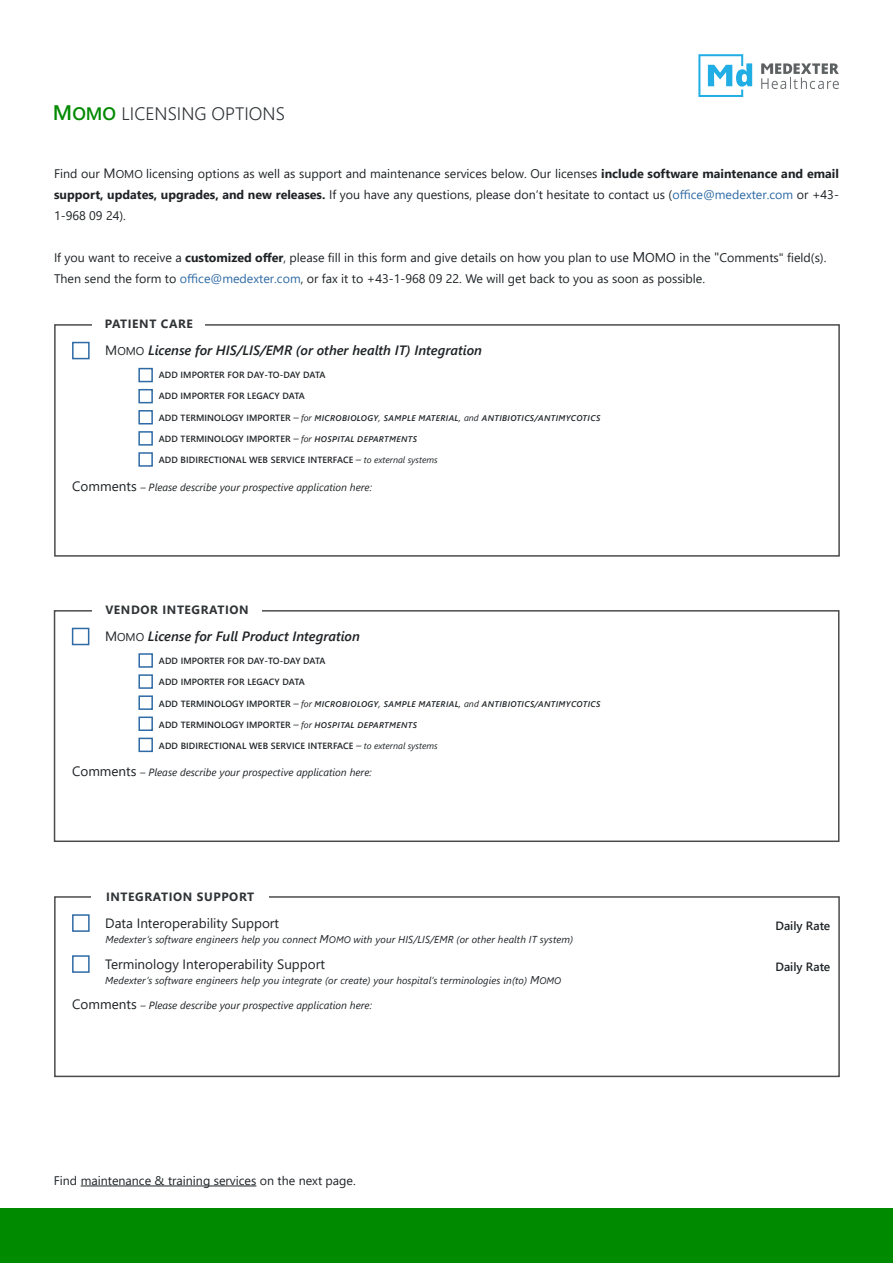
<style>
.page{position:relative;width:893px;height:1263px;background:#fff}
.page>*{position:absolute;margin:0;border:0;box-sizing:border-box;transform-origin:0 0}
.t1{font:300 18px "Segoe UI";color:#313639}
.t2{font:italic 600 13.5px "Segoe UI";color:#1f2326}
.t3{font:13.5px "Segoe UI";color:#1f2326}
.t4{font:12.45px/21px "Segoe UI";color:#1f2326;text-align:justify}
.t5{font:700 12px "Segoe UI";letter-spacing:.05em;color:#303436}
.t6{font:600 12px "Segoe UI";color:#1f2326}
.t7{font:italic 10.5px "Segoe UI";color:#1f2326}
.t8{font:italic 10.05px "Segoe UI";letter-spacing:.01em;color:#1f2326}
.t9{font:600 9px "Segoe UI";letter-spacing:.01em;color:#1f2326}
.t10{font:italic 600 8.25px "Segoe UI";letter-spacing:.045em;color:#1f2326}
.s1{font-weight:600;font-size:21px;color:#008a00}
.s2{font-weight:600;color:#008a00}
.s3{font-size:13.5px}
.s4{font-size:11.25px}
.s5{font-weight:700}
.s6{color:#2e6aa5}
.s7{font-size:14.25px}
.s8{font-size:12.75px}
.s9{font-weight:400;font-style:normal}
.s10{font-weight:400;font-style:normal;font-size:11.25px}
.s11{font-style:normal;font-size:9px}
.s12{font-weight:400;font-size:10.5px}
.s13{font-weight:400;font-size:9px}
.s14{font-weight:400;font-size:10.05px}
.s15{font-weight:400;font-style:italic;font-size:10.5px}
.s16{font-weight:400;font-style:italic}
.s17{font-style:italic;font-size:8.25px}
.s18{font-style:normal;font-size:13.5px}
.s19{font-size:11.4px}
.s20{font-size:9.45px}
</style>
<div class="page">
<svg style="left:761px;top:63px;width:78px;height:26px"></svg>
<svg style="left:698px;top:54px;width:54px;height:43px"></svg>
<div style="left:54px;top:896px;width:786px;height:181px;border:2px solid #4b4b4b"></div>
<div style="left:91px;top:887px;width:178px;height:19px;background:#fff"></div>
<div style="left:72px;top:914px;width:18px;height:18px;border:2px solid #2e6aa5"></div>
<div style="left:72px;top:955px;width:18px;height:18px;border:2px solid #2e6aa5"></div>
<div style="left:0;top:1209px;width:893px;height:54px;background:#008a00"></div>
<hr style="left:81px;top:1185px;width:175px;height:1px;background:#1f2326">
<div style="left:54px;top:610px;width:785px;height:232px;border:2px solid #4b4b4b"></div>
<div style="left:92px;top:600px;width:170px;height:19px;background:#fff"></div>
<div style="left:72px;top:628px;width:17px;height:17px;border:2px solid #2e6aa5"></div>
<div style="left:138px;top:653px;width:15px;height:15px;border:2px solid #2e6aa5"></div>
<div style="left:138px;top:674px;width:15px;height:15px;border:2px solid #2e6aa5"></div>
<div style="left:138px;top:695px;width:15px;height:15px;border:2px solid #2e6aa5"></div>
<div style="left:138px;top:716px;width:15px;height:15px;border:2px solid #2e6aa5"></div>
<div style="left:138px;top:738px;width:15px;height:14px;border:2px solid #2e6aa5"></div>
<div style="left:54px;top:324px;width:786px;height:233px;border:2px solid #4b4b4b"></div>
<div style="left:72px;top:342px;width:18px;height:17px;border:2px solid #2e6aa5"></div>
<div style="left:138px;top:368px;width:15px;height:14px;border:2px solid #2e6aa5"></div>
<div style="left:138px;top:389px;width:15px;height:14px;border:2px solid #2e6aa5"></div>
<div style="left:138px;top:410px;width:15px;height:14px;border:2px solid #2e6aa5"></div>
<div style="left:138px;top:431px;width:15px;height:15px;border:2px solid #2e6aa5"></div>
<div style="left:138px;top:452px;width:15px;height:15px;border:2px solid #2e6aa5"></div>
<div style="left:93px;top:314px;width:112px;height:19px;background:#fff"></div>
<p class="t1" style="left:53px;top:97px;width:234px"><span class="s1">M</span><span class="s2">OMO</span> LICENSING OPTIONS</p>
<p class="t4" style="left:54px;top:161px;width:786px">Find our <span class="s3">M</span><span class="s4">OMO</span> licensing options as well as support and maintenance services below. Our licenses <span class="s5">include software maintenance and email support, updates, upgrades, and new releases.</span> If you have any questions, please don‘t hesitate to contact us (<span class="s6">office@medexter.com</span> or +43- 1-968 09 24).</p>
<p class="t4" style="left:54px;top:245px;width:774px">If you want to receive a <span class="s5">customized offer</span>, please fill in this form and give details on how you plan to use <span class="s7">M</span><span class="s8">OMO</span> in the "Comments" field(s).</p>
<p class="t4" style="left:54px;top:266px;width:653px">Then send the form to <span class="s6">office@medexter.com</span>, or fax it to +43-1-968 09 22. We will get back to you as soon as possible.</p>
<p class="t5" style="left:105px;top:312px;width:90px">PATIENT CARE</p>
<p class="t2" style="left:105px;top:338px;width:378px"><span class="s9">M</span><span class="s10">OMO</span> License for HIS/LIS/EMR (or other health IT) Integration</p>
<p class="t9" style="left:159px;top:367px;width:168px">ADD IMPORTER FOR DAY-TO-DAY DATA</p>
<p class="t9" style="left:159px;top:388px;width:147px">ADD IMPORTER FOR LEGACY DATA</p>
<p class="t10" style="left:159px;top:410px;width:443px"><span class="s11">ADD TERMINOLOGY IMPORTER</span> <span class="s12">–</span> <span class="s13">for</span> MICROBIOLOGY<span class="s14">,</span> SAMPLE MATERIAL<span class="s14">,</span> <span class="s13">and</span> ANTIBIOTICS/ANTIMYCOTICS</p>
<p class="t9" style="left:159px;top:430px;width:260px">ADD TERMINOLOGY IMPORTER <span class="s15">–</span> <span class="s16">for</span> <span class="s17">HOSPITAL DEPARTMENTS</span></p>
<p class="t9" style="left:159px;top:452px;width:280px">ADD BIDIRECTIONAL WEB SERVICE INTERFACE <span class="s15">–</span> <span class="s16">to external systems</span></p>
<p class="t7" style="left:72px;top:477px;width:301px"><span class="s18">Comments</span> – Please describe your prospective application here:</p>
<p class="t5" style="left:105px;top:599px;width:145px">VENDOR INTEGRATION</p>
<p class="t2" style="left:105px;top:624px;width:256px"><span class="s9">M</span><span class="s10">OMO</span> License for Full Product Integration</p>
<p class="t9" style="left:159px;top:652px;width:168px">ADD IMPORTER FOR DAY-TO-DAY DATA</p>
<p class="t9" style="left:159px;top:673px;width:147px">ADD IMPORTER FOR LEGACY DATA</p>
<p class="t10" style="left:159px;top:696px;width:443px"><span class="s11">ADD TERMINOLOGY IMPORTER</span> <span class="s12">–</span> <span class="s13">for</span> MICROBIOLOGY<span class="s14">,</span> SAMPLE MATERIAL<span class="s14">,</span> <span class="s13">and</span> ANTIBIOTICS/ANTIMYCOTICS</p>
<p class="t9" style="left:159px;top:716px;width:260px">ADD TERMINOLOGY IMPORTER <span class="s15">–</span> <span class="s16">for</span> <span class="s17">HOSPITAL DEPARTMENTS</span></p>
<p class="t9" style="left:159px;top:737px;width:280px">ADD BIDIRECTIONAL WEB SERVICE INTERFACE <span class="s15">–</span> <span class="s16">to external systems</span></p>
<p class="t7" style="left:72px;top:762px;width:301px"><span class="s18">Comments</span> – Please describe your prospective application here:</p>
<p class="t5" style="left:106px;top:885px;width:150px">INTEGRATION SUPPORT</p>
<p class="t3" style="left:105px;top:910px;width:175px">Data Interoperability Support</p>
<p class="t6" style="left:775px;top:914px;width:56px">Daily Rate</p>
<p class="t8" style="left:105px;top:930px;width:469px">Medexter‘s software engineers help you connect <span class="s19">M</span><span class="s20">OMO</span> with your HIS/LIS/EMR (or other health IT system)</p>
<p class="t3" style="left:105px;top:951px;width:221px">Terminology Interoperability Support</p>
<p class="t6" style="left:775px;top:955px;width:56px">Daily Rate</p>
<p class="t8" style="left:105px;top:971px;width:458px">Medexter‘s software engineers help you integrate (or create) your hospital‘s terminologies in(to) <span class="s19">M</span><span class="s20">OMO</span></p>
<p class="t7" style="left:72px;top:995px;width:301px"><span class="s18">Comments</span> – Please describe your prospective application here:</p>
<p class="t4" style="left:54px;top:1169px;width:304px">Find maintenance &amp; training services on the next page.</p>
</div>
